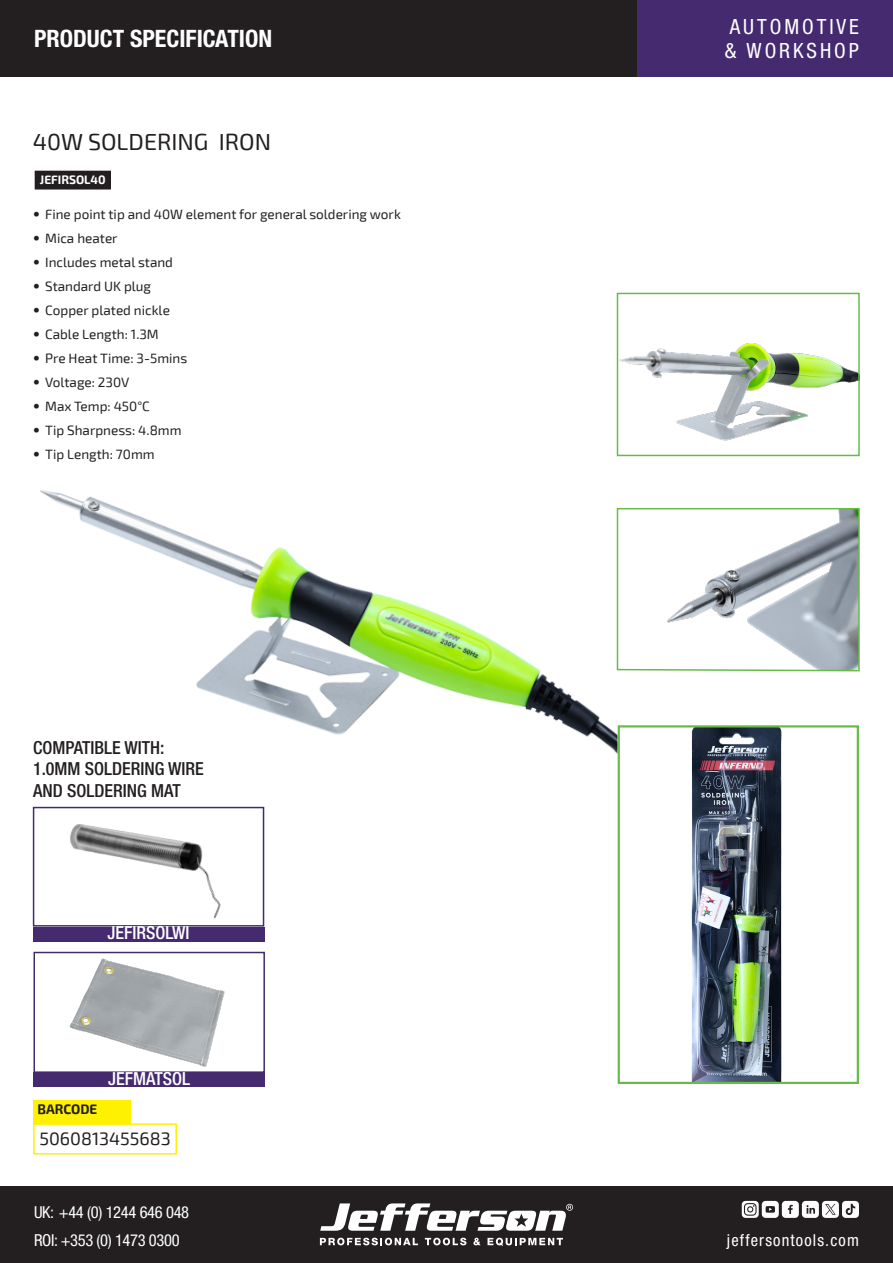
<style>
.page{position:relative;width:893px;height:1263px;background:#fff}
.page>*{position:absolute;margin:0;border:0;box-sizing:border-box;transform-origin:0 0}
.t1{font:700 condensed 24px "Helvetica Neue LT Std";color:#fff}
.t2{font:23.25px "Exo 2";color:#231f20}
.t3{font:condensed 21px/24px "Helvetica Neue LT Std";letter-spacing:.14em;color:#fff}
.t4{font:500 condensed 18px/21.6px "Helvetica Neue LT Std";color:#231f20}
.t5{font:500 condensed 18px "Helvetica Neue LT Std";color:#fff}
.t6{font:18px "Exo 2";color:#231f20}
.t7{font:condensed 16.5px "Helvetica Neue LT Std";letter-spacing:-.02em;color:#fff}
.t8{font:condensed 16.5px "Helvetica Neue LT Std";letter-spacing:.07em;color:#fff}
.t9{font:13.5px "Exo 2";color:#231f20}
.t10{font:700 13.5px "Exo 2";color:#231f20}
.t11{font:700 12px "Exo 2";color:#fff}
.s1{font-family:"Helvetica Neue LT Std";font-weight:700}
</style>
<div class="page">
<div style="left:0;top:0;width:893px;height:77px;background:#231f20"></div>
<div style="left:0;top:1186px;width:893px;height:77px;background:#231f20"></div>
<svg style="left:742px;top:1201px;width:117px;height:17px"></svg>
<svg style="left:320px;top:1238px;width:98px;height:7px"></svg>
<svg style="left:425px;top:1238px;width:41px;height:7px"></svg>
<svg style="left:473px;top:1238px;width:8px;height:7px"></svg>
<svg style="left:487px;top:1238px;width:76px;height:8px"></svg>
<svg style="left:320px;top:1203px;width:253px;height:28px"></svg>
<div style="left:638px;top:0;width:255px;height:77px;background:#452a70"></div>
<div style="left:35px;top:171px;width:75px;height:18px;background:#231f20"></div>
<div style="left:33px;top:1123px;width:144px;height:31px;border:2px solid #fff101"></div>
<div style="left:33px;top:1100px;width:98px;height:23px;background:#fff101"></div>
<svg style="left:618px;top:507px;width:242px;height:165px"></svg>
<img style="left:620px;top:343px;width:237px;height:98px">
<div style="left:617px;top:293px;width:243px;height:163px;border:2px solid #67bc48"></div>
<img style="left:691px;top:728px;width:91px;height:353px">
<div style="left:618px;top:725px;width:241px;height:359px;border:2px solid #67bc48"></div>
<img style="left:36px;top:388px;width:582px;height:454px">
<img style="left:48px;top:819px;width:205px;height:100px">
<div style="left:33px;top:807px;width:231px;height:119px;border:2px solid #422a6e"></div>
<div style="left:34px;top:952px;width:231px;height:121px;border:2px solid #422a6e"></div>
<img style="left:69px;top:958px;width:157px;height:114px">
<div style="left:33px;top:926px;width:231px;height:15px;background:#452a70"></div>
<div style="left:34px;top:1072px;width:231px;height:14px;background:#452a70"></div>
<h1 class="t1" style="left:34px;top:24px;width:240px">PRODUCT SPECIFICATION</h1>
<h2 class="t2" style="left:33px;top:128px;width:240px">40W SOLDERING IRON</h2>
<p class="t11" style="left:40px;top:173px;width:67px">JEFIRSOL40</p>
<p class="t9" style="left:33px;top:206px;width:369px"><span class="s1">•</span> Fine point tip and 40W element for general soldering work</p>
<p class="t9" style="left:33px;top:230px;width:86px"><span class="s1">•</span> Mica heater</p>
<p class="t9" style="left:33px;top:254px;width:141px"><span class="s1">•</span> Includes metal stand</p>
<p class="t9" style="left:33px;top:278px;width:119px"><span class="s1">•</span> Standard UK plug</p>
<p class="t9" style="left:33px;top:302px;width:138px"><span class="s1">•</span> Copper plated nickle</p>
<p class="t9" style="left:33px;top:326px;width:127px"><span class="s1">•</span> Cable Length: 1.3M</p>
<p class="t9" style="left:33px;top:350px;width:156px"><span class="s1">•</span> Pre Heat Time: 3-5mins</p>
<p class="t9" style="left:33px;top:374px;width:98px"><span class="s1">•</span> Voltage: 230V</p>
<p class="t9" style="left:33px;top:398px;width:118px"><span class="s1">•</span> Max Temp: 450°C</p>
<p class="t9" style="left:33px;top:422px;width:150px"><span class="s1">•</span> Tip Sharpness: 4.8mm</p>
<p class="t9" style="left:33px;top:446px;width:123px"><span class="s1">•</span> Tip Length: 70mm</p>
<h3 class="t4" style="left:33px;top:736px;width:172px">COMPATIBLE WITH:<br>1.0MM SOLDERING WIRE<br>AND SOLDERING MAT</h3>
<h3 class="t5" style="left:108px;top:922px;width:83px">JEFIRSOLWI</h3>
<p class="t10" style="left:37px;top:1101px;width:61px">BARCODE</p>
<h3 class="t5" style="left:108px;top:1068px;width:84px">JEFMATSOL</h3>
<h3 class="t6" style="left:39px;top:1128px;width:133px">5060813455683</h3>
<p class="t7" style="left:34px;top:1202px;width:157px">UK: +44 (0) 1244 646 048</p>
<h3 class="t3" style="left:725px;top:14px;width:136px">AUTOMOTIVE &amp; WORKSHOP</h3>
<h3 class="t3" style="left:720px;top:26px;width:92px">WELDING</h3>
<p class="t7" style="left:34px;top:1230px;width:147px">ROI: +353 (0) 1473 0300</p>
<p class="t8" style="left:727px;top:1230px;width:133px">jeffersontools.com</p>
</div>
